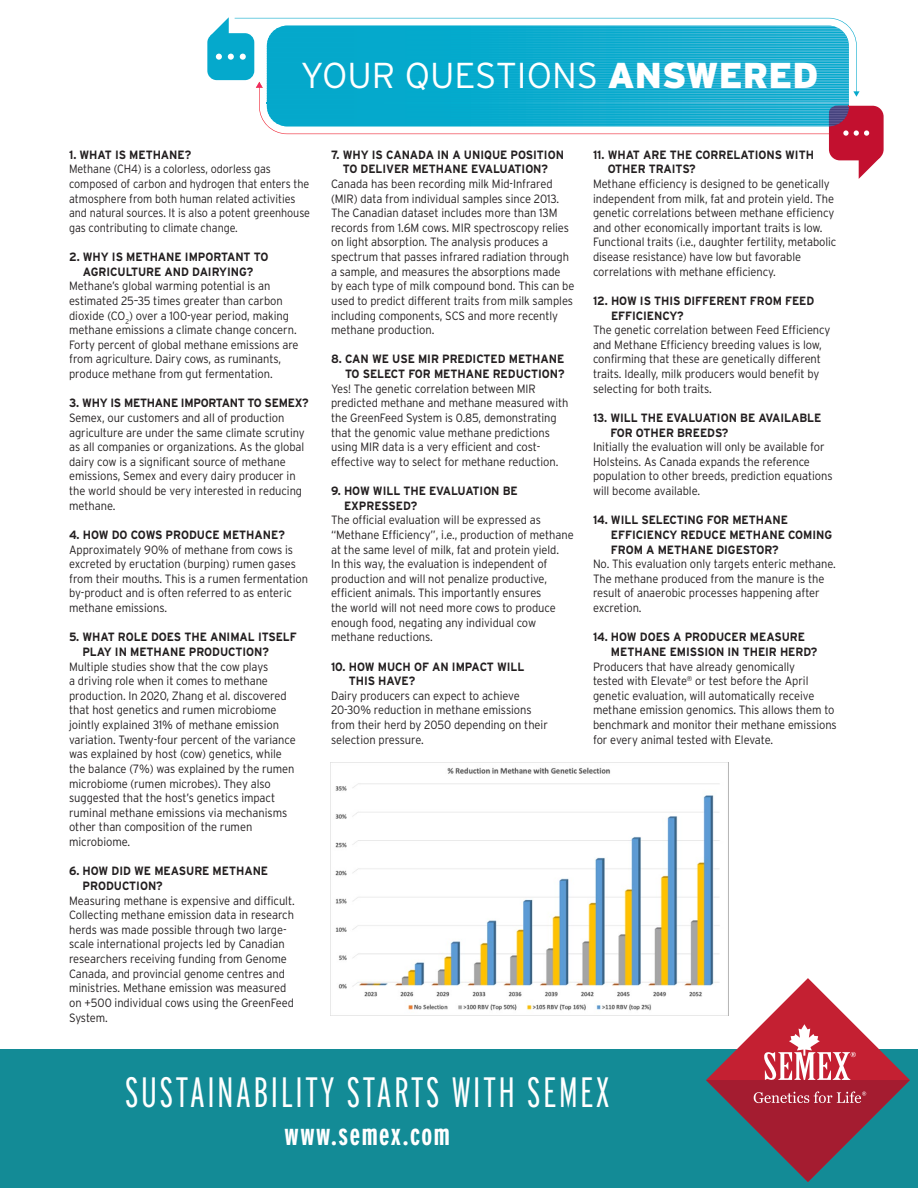
<style>
.page{position:relative;width:918px;height:1188px;background:#fff}
.page>*{position:absolute;margin:0;border:0;box-sizing:border-box;transform-origin:0 0}
.t1{font:300 extra-condensed 42.3px "Interstate";letter-spacing:.05em;color:#fff}
.t2{font:300 36px "Interstate";color:#fff}
.t3{font:700 extra-condensed 30.75px "Interstate";letter-spacing:.05em;color:#fff}
.t4{font:300 12px/14.7px "Interstate";letter-spacing:-.005em;color:#231f20;scale:.93 1}
.t5{font:700 12px/14.7px "Interstate";letter-spacing:-.005em;color:#231f20;scale:.93 1}
.t6{font:300 12px/14.7px "Interstate";letter-spacing:-.005em;color:#231f20;scale:.9 1}
.t7{font:700 12px "Interstate";letter-spacing:-.025em;color:#231f20;scale:.93 1}
.s1{font-weight:900}
</style>
<div class="page">
<div style="left:0;top:1050px;width:918px;height:138px;background:#138b96"></div>
<img style="left:330px;top:762px;width:399px;height:254px">
<svg style="left:706px;top:978px;width:204px;height:204px"></svg>
<svg style="left:235px;top:18px;width:622px;height:63px"></svg>
<div style="left:267px;top:26px;width:582px;height:100px;background:#05a9cc;border-radius:20px"></div>
<svg style="left:859px;top:157px;width:22px;height:22px"></svg>
<div style="left:829px;top:106px;width:55px;height:54px;background:#c3102f;border-radius:11px"></div>
<svg style="left:551px;top:75px;width:298px;height:2px"></svg>
<svg style="left:508px;top:73px;width:341px;height:1px"></svg>
<svg style="left:551px;top:70px;width:298px;height:2px"></svg>
<svg style="left:508px;top:68px;width:341px;height:1px"></svg>
<svg style="left:542px;top:65px;width:307px;height:2px"></svg>
<svg style="left:517px;top:63px;width:332px;height:1px"></svg>
<svg style="left:533px;top:61px;width:316px;height:1px"></svg>
<svg style="left:517px;top:58px;width:332px;height:1px"></svg>
<svg style="left:533px;top:56px;width:316px;height:1px"></svg>
<svg style="left:517px;top:53px;width:332px;height:1px"></svg>
<svg style="left:533px;top:51px;width:316px;height:1px"></svg>
<svg style="left:517px;top:48px;width:332px;height:1px"></svg>
<svg style="left:267px;top:26px;width:582px;height:21px"></svg>
<svg style="left:212px;top:17px;width:17px;height:17px"></svg>
<div style="left:207px;top:33px;width:47px;height:47px;background:#05a9cc;border-radius:9px"></div>
<svg style="left:216px;top:54px;width:6px;height:6px"></svg>
<svg style="left:228px;top:54px;width:6px;height:6px"></svg>
<svg style="left:240px;top:54px;width:6px;height:6px"></svg>
<svg style="left:256px;top:78px;width:613px;height:58px"></svg>
<h2 class="t2" style="left:300px;top:55px;width:520px">YOUR QUESTIONS <span class="s1">ANSWERED</span></h2>
<p class="t5" style="left:69px;top:147px;width:133px">1. WHAT IS METHANE?</p>
<p class="t6" style="left:69px;top:162px;width:269px">Methane (CH4) is a colorless, odorless gas composed of carbon and hydrogen that enters the atmosphere from both human related activities and natural sources. It is also a potent greenhouse gas contributing to climate change.</p>
<p class="t5" style="left:69px;top:249px;width:216px;text-align:center">2. WHY IS METHANE IMPORTANT TO<br>AGRICULTURE AND DAIRYING?</p>
<p class="t4" style="left:69px;top:279px;width:248px">Methane’s global warming potential is an estimated 25–35 times greater than carbon dioxide (CO<sub>2</sub>) over a 100-year period, making methane emissions a climate change concern.<br>Forty percent of global methane emissions are from agriculture. Dairy cows, as ruminants, produce methane from gut fermentation.</p>
<p class="t7" style="left:69px;top:396px;width:259px">3. WHY IS METHANE IMPORTANT TO SEMEX?</p>
<p class="t4" style="left:69px;top:410px;width:255px">Semex, our customers and all of production agriculture are under the same climate scrutiny as all companies or organizations. As the global dairy cow is a significant source of methane emissions, Semex and every dairy producer in the world should be very interested in reducing methane.</p>
<p class="t5" style="left:69px;top:527px;width:233px">4. HOW DO COWS PRODUCE METHANE?</p>
<p class="t4" style="left:69px;top:542px;width:259px">Approximately 90% of methane from cows is excreted by eructation (burping) rumen gases from their mouths. This is a rumen fermentation by-product and is often referred to as enteric methane emissions.</p>
<p class="t5" style="left:82px;top:630px;width:232px;text-indent:-13px">5. WHAT ROLE DOES THE ANIMAL ITSELF<br>PLAY IN METHANE PRODUCTION?</p>
<p class="t4" style="left:69px;top:659px;width:245px">Multiple studies show that the cow plays<br>a driving role when it comes to methane production. In 2020, Zhang et al. discovered that host genetics and rumen microbiome jointly explained 31% of methane emission variation. Twenty-four percent of the variance was explained by host (cow) genetics, while the balance (7%) was explained by the rumen microbiome (rumen microbes). They also suggested that the host’s genetics impact ruminal methane emissions via mechanisms other than composition of the rumen microbiome.</p>
<p class="t5" style="left:83px;top:864px;width:201px;text-indent:-14px">6. HOW DID WE MEASURE METHANE<br>PRODUCTION?</p>
<p class="t4" style="left:69px;top:893px;width:244px">Measuring methane is expensive and difficult.<br>Collecting methane emission data in research herds was made possible through two large&shy;scale international projects led by Canadian researchers receiving funding from Genome Canada, and provincial genome centres and ministries. Methane emission was measured on +500 individual cows using the GreenFeed System.</p>
<p class="t5" style="left:331px;top:147px;width:252px;text-align:center">7. WHY IS CANADA IN A UNIQUE POSITION<br>TO DELIVER METHANE EVALUATION?</p>
<p class="t4" style="left:331px;top:176px;width:263px">Canada has been recording milk Mid-Infrared (MIR) data from individual samples since 2013.<br>The Canadian dataset includes more than 13M records from 1.6M cows. MIR spectroscopy relies on light absorption. The analysis produces a spectrum that passes infrared radiation through a sample, and measures the absorptions made by each type of milk compound bond. This can be used to predict different traits from milk samples including components, SCS and more recently methane production.</p>
<p class="t5" style="left:331px;top:352px;width:253px;text-align:right">8. CAN WE USE MIR PREDICTED METHANE<br>TO SELECT FOR METHANE REDUCTION?</p>
<p class="t4" style="left:331px;top:381px;width:257px">Yes! The genetic correlation between MIR predicted methane and methane measured with the GreenFeed System is 0.85, demonstrating that the genomic value methane predictions using MIR data is a very efficient and cost&shy;effective way to select for methane reduction.</p>
<p class="t5" style="left:344px;top:483px;width:188px;text-indent:-13px">9. HOW WILL THE EVALUATION BE<br>EXPRESSED?</p>
<p class="t4" style="left:331px;top:513px;width:262px">The official evaluation will be expressed as “Methane Efficiency”, i.e., production of methane at the same level of milk, fat and protein yield.<br>In this way, the evaluation is independent of production and will not penalize productive, efficient animals. This importantly ensures<br>the world will not need more cows to produce enough food, negating any individual cow methane reductions.</p>
<p class="t5" style="left:349px;top:659px;width:190px;text-indent:-18px">10. HOW MUCH OF AN IMPACT WILL<br>THIS HAVE?</p>
<p class="t4" style="left:331px;top:688px;width:235px">Dairy producers can expect to achieve 20-30% reduction in methane emissions from their herd by 2050 depending on their selection pressure.</p>
<p class="t5" style="left:608px;top:147px;width:223px;text-indent:-15px">11. WHAT ARE THE CORRELATIONS WITH<br>OTHER TRAITS?</p>
<p class="t4" style="left:593px;top:176px;width:263px">Methane efficiency is designed to be genetically independent from milk, fat and protein yield. The genetic correlations between methane efficiency and other economically important traits is low.<br>Functional traits (i.e., daughter fertility, metabolic disease resistance) have low but favorable correlations with methane efficiency.</p>
<p class="t5" style="left:611px;top:293px;width:220px;text-indent:-18px">12. HOW IS THIS DIFFERENT FROM FEED<br>EFFICIENCY?</p>
<p class="t4" style="left:593px;top:322px;width:257px">The genetic correlation between Feed Efficiency and Methane Efficiency breeding values is low, confirming that these are genetically different traits. Ideally, milk producers would benefit by selecting for both traits.</p>
<p class="t5" style="left:610px;top:410px;width:228px;text-indent:-17px">13. WILL THE EVALUATION BE AVAILABLE<br>FOR OTHER BREEDS?</p>
<p class="t4" style="left:593px;top:439px;width:259px">Initially the evaluation will only be available for Holsteins. As Canada expands the reference population to other breeds, prediction equations will become available.</p>
<p class="t5" style="left:611px;top:513px;width:239px;text-indent:-18px">14. WILL SELECTING FOR METHANE<br>EFFICIENCY REDUCE METHANE COMING<br>FROM A METHANE DIGESTOR?</p>
<p class="t4" style="left:593px;top:556px;width:263px">No. This evaluation only targets enteric methane.<br>The methane produced from the manure is the result of anaerobic processes happening after excretion.</p>
<p class="t5" style="left:611px;top:630px;width:224px;text-indent:-18px">14. HOW DOES A PRODUCER MEASURE<br>METHANE EMISSION IN THEIR HERD?</p>
<p class="t4" style="left:593px;top:659px;width:264px">Producers that have already genomically<br>tested with Elevate<sup>®</sup> or test before the April genetic evaluation, will automatically receive methane emission genomics. This allows them to benchmark and monitor their methane emissions for every animal tested with Elevate.</p>
<p class="t1" style="left:125px;top:1067px;width:486px">SUSTAINABILITY STARTS WITH SEMEX</p>
<p class="t3" style="left:285px;top:1116px;width:167px">www.semex.com</p>
</div>
